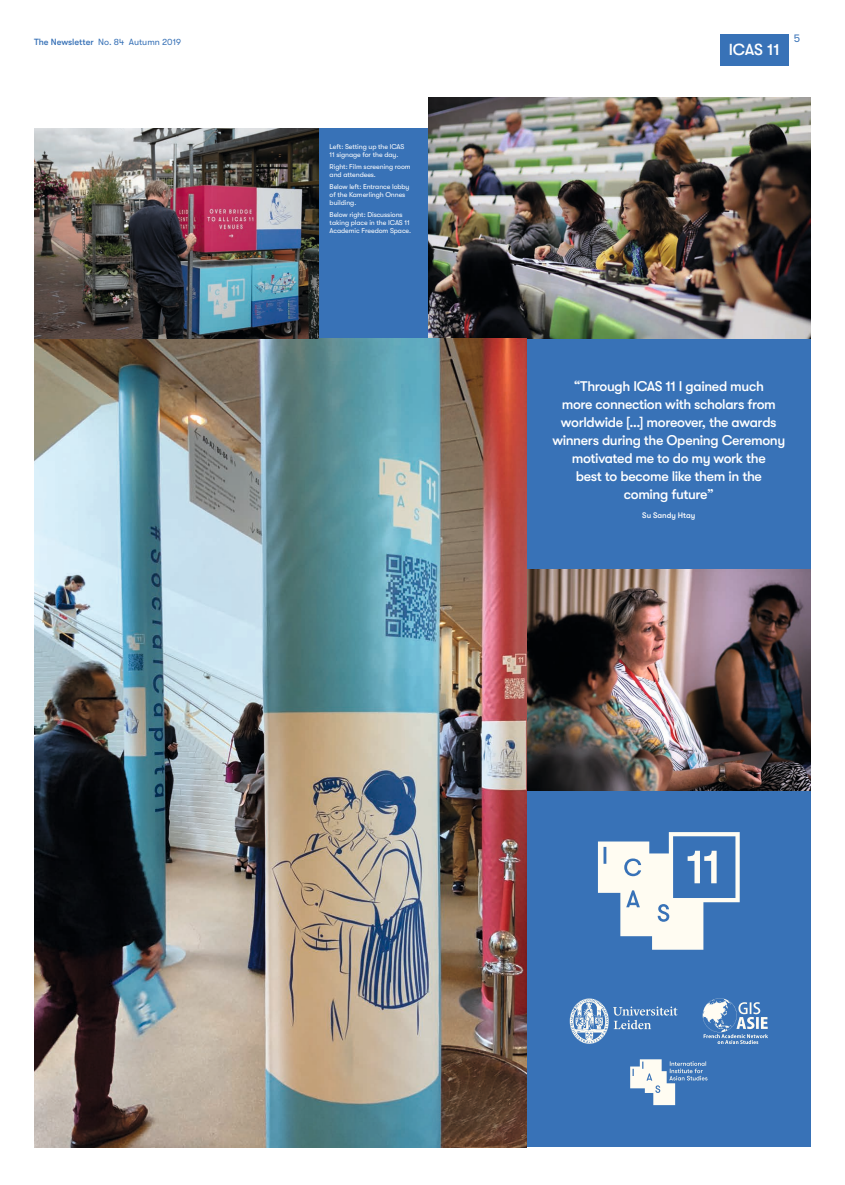
<style>
.page{position:relative;width:845px;height:1185px;background:#fff}
.page>*{position:absolute;margin:0;border:0;box-sizing:border-box;transform-origin:0 0}
.t1{font:500 16px "GT Walsheim Pro";letter-spacing:-.005em;color:#fff}
.t2{font:500 14px/18px "GT Walsheim Pro";letter-spacing:-.025em;color:#fff;text-align:center}
.t3{font:11px "GT Walsheim Pro";color:#3872b7}
.t4{font:9px "GT Walsheim Pro";color:#3872b7}
.t5{font:500 8px "GT Walsheim Pro";letter-spacing:-.005em;color:#fff}
.t6{font:7px/8px "GT Walsheim Pro";letter-spacing:-.01em;color:#fff}
.s1{font-weight:500}
</style>
<div class="page">
<div style="left:720px;top:34px;width:68px;height:32px;background:#3872b7"></div>
<div style="left:34px;top:129px;width:777px;height:1018px;background:#3872b7"></div>
<svg style="left:702px;top:998px;width:66px;height:46px"></svg>
<svg style="left:630px;top:1059px;width:77px;height:46px"></svg>
<svg style="left:569px;top:998px;width:108px;height:46px"></svg>
<svg style="left:598px;top:832px;width:141px;height:118px"></svg>
<img style="left:428px;top:97px;width:383px;height:242px">
<img style="left:527px;top:570px;width:284px;height:220px">
<img style="left:34px;top:339px;width:493px;height:808px">
<img style="left:34px;top:129px;width:284px;height:210px">
<p class="t4" style="left:34px;top:36px;width:149px"><span class="s1">The Newsletter</span> No. 84 Autumn 2019</p>
<h3 class="t3" style="left:794px;top:33px;width:8px">5</h3>
<h1 class="t1" style="left:729px;top:40px;width:53px">ICAS 11</h1>
<p class="t6" style="left:330px;top:143px;width:76px">Left: Setting up the ICAS<br>11 signage for the day.</p>
<p class="t6" style="left:330px;top:163px;width:83px">Right: Film screening room and attendees.</p>
<p class="t6" style="left:330px;top:183px;width:81px">Below left: Entrance lobby of the Kamerlingh Onnes building.</p>
<p class="t6" style="left:330px;top:211px;width:83px">Below right: Discussions taking place in the ICAS 11<br>Academic Freedom Space.</p>
<h2 class="t2" style="left:552px;top:377px;width:234px">“Through ICAS 11 I gained much<br>more connection with scholars from worldwide […] moreover, the awards winners during the Opening Ceremony motivated me to do my work the<br>best to become like them in the coming future”</h2>
<p class="t5" style="left:642px;top:511px;width:55px">Su Sandy Htay</p>
</div>
